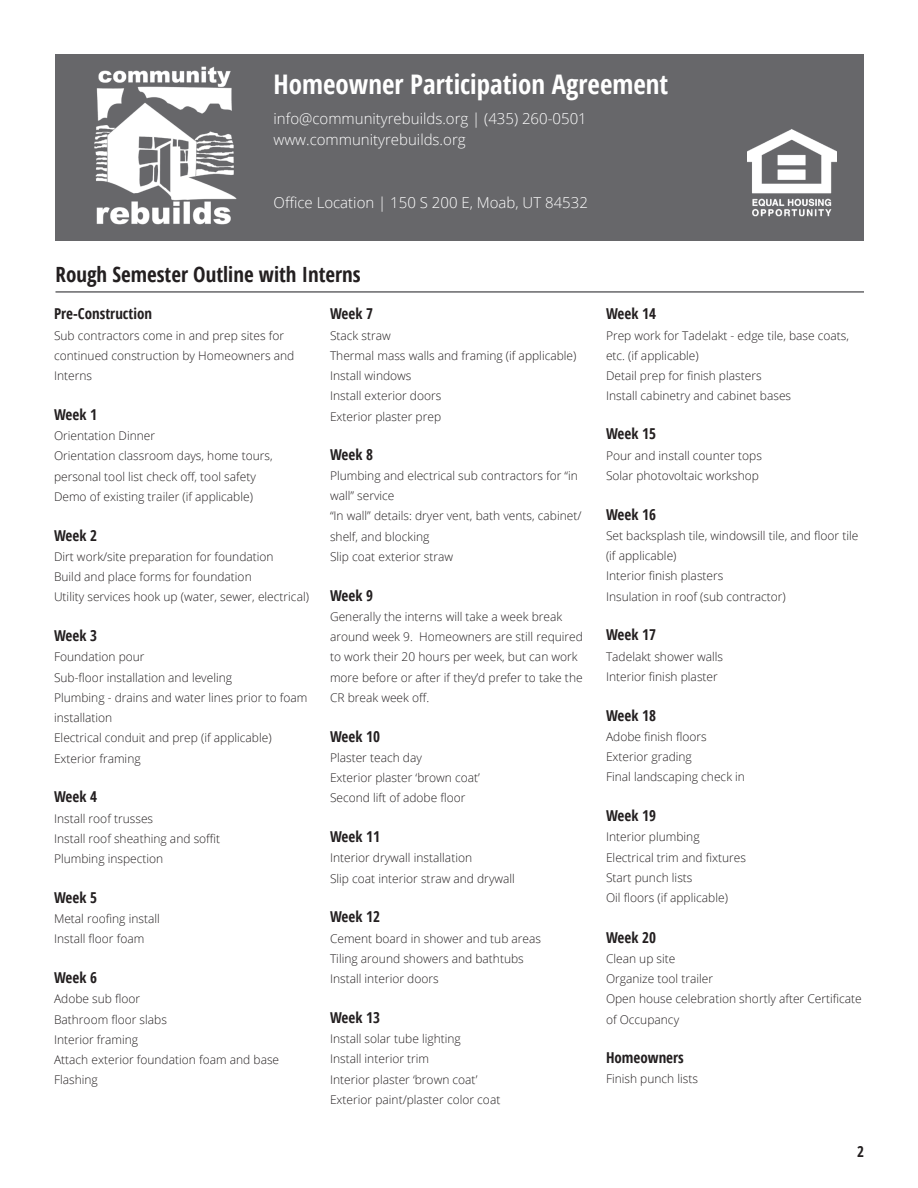
<style>
.page{position:relative;width:918px;height:1188px;background:#fff}
.page>*{position:absolute;margin:0;border:0;box-sizing:border-box;transform-origin:0 0}
.t1{font:700 27px "Open Sans Condensed";color:#fff}
.Headings{font:700 21px "Open Sans Condensed";color:#231f20}
.Sub_Headings{font:700 15px "Open Sans Condensed";color:#231f20}
.t2{font:300 15px/21px "Open Sans";color:#fff}
.Main_Text{font:300 12px/20.2px "Open Sans";color:#231f20}
</style>
<div class="page">
<div style="left:56px;top:55px;width:808px;height:186px;background:#67676a"></div>
<img style="left:747px;top:129px;width:90px;height:88px">
<img style="left:81px;top:54px;width:162px;height:171px">
<hr style="left:56px;top:291px;width:808px;height:2px;background:#67676a">
<h1 class="t1" style="left:274px;top:66px;width:396px">Homeowner Participation Agreement</h1>
<p class="t2" style="left:274px;top:108px;width:315px">info@communityrebuilds.org | (435) 260-0501 www.communityrebuilds.org</p>
<p class="t2" style="left:274px;top:192px;width:316px">Office Location | 150 S 200 E, Moab, UT 84532</p>
<p class="Headings" style="left:56px;top:260px;width:307px">Rough Semester Outline with Interns</p>
<p class="Sub_Headings" style="left:54px;top:303px;width:100px">Pre-Construction</p>
<p class="Main_Text" style="left:54px;top:325px;width:242px">Sub contractors come in and prep sites for continued construction by Homeowners and<br>Interns</p>
<p class="Sub_Headings" style="left:54px;top:404px;width:45px">Week 1</p>
<p class="Main_Text" style="left:54px;top:425px;width:103px">Orientation Dinner</p>
<p class="Main_Text" style="left:54px;top:445px;width:220px">Orientation classroom days, home tours, personal tool list check off, tool safety</p>
<p class="Main_Text" style="left:54px;top:486px;width:201px">Demo of existing trailer (if applicable)</p>
<p class="Sub_Headings" style="left:54px;top:525px;width:45px">Week 2</p>
<p class="Main_Text" style="left:54px;top:546px;width:221px">Dirt work/site preparation for foundation</p>
<p class="Main_Text" style="left:54px;top:566px;width:199px">Build and place forms for foundation</p>
<p class="Main_Text" style="left:54px;top:586px;width:257px">Utility services hook up (water, sewer, electrical)</p>
<p class="Sub_Headings" style="left:54px;top:625px;width:45px">Week 3</p>
<p class="Main_Text" style="left:54px;top:646px;width:92px">Foundation pour</p>
<p class="Main_Text" style="left:54px;top:667px;width:180px">Sub-floor installation and leveling</p>
<p class="Main_Text" style="left:54px;top:687px;width:255px">Plumbing - drains and water lines prior to foam installation</p>
<p class="Main_Text" style="left:54px;top:727px;width:219px">Electrical conduit and prep (if applicable)</p>
<p class="Main_Text" style="left:54px;top:748px;width:88px">Exterior framing</p>
<p class="Sub_Headings" style="left:54px;top:786px;width:45px">Week 4</p>
<p class="Main_Text" style="left:54px;top:808px;width:101px">Install roof trusses</p>
<p class="Main_Text" style="left:54px;top:828px;width:168px">Install roof sheathing and soffit</p>
<p class="Main_Text" style="left:54px;top:848px;width:111px">Plumbing inspection</p>
<p class="Sub_Headings" style="left:54px;top:887px;width:45px">Week 5</p>
<p class="Main_Text" style="left:54px;top:908px;width:107px">Metal roofing install</p>
<p class="Main_Text" style="left:54px;top:928px;width:92px">Install floor foam</p>
<p class="Sub_Headings" style="left:54px;top:967px;width:45px">Week 6</p>
<p class="Main_Text" style="left:54px;top:988px;width:88px">Adobe sub floor</p>
<p class="Main_Text" style="left:54px;top:1009px;width:114px">Bathroom floor slabs</p>
<p class="Main_Text" style="left:54px;top:1029px;width:86px">Interior framing</p>
<p class="Main_Text" style="left:54px;top:1049px;width:227px">Attach exterior foundation foam and base<br>Flashing</p>
<p class="Sub_Headings" style="left:330px;top:303px;width:45px">Week 7</p>
<p class="Main_Text" style="left:330px;top:325px;width:62px">Stack straw</p>
<p class="Main_Text" style="left:330px;top:345px;width:248px">Thermal mass walls and framing (if applicable)</p>
<p class="Main_Text" style="left:330px;top:365px;width:83px">Install windows</p>
<p class="Main_Text" style="left:330px;top:385px;width:113px">Install exterior doors</p>
<p class="Main_Text" style="left:330px;top:406px;width:113px">Exterior plaster prep</p>
<p class="Sub_Headings" style="left:330px;top:444px;width:45px">Week 8</p>
<p class="Main_Text" style="left:330px;top:465px;width:250px">Plumbing and electrical sub contractors for “in wall” service</p>
<p class="Main_Text" style="left:330px;top:505px;width:253px">“In wall” details: dryer vent, bath vents, cabinet/ shelf, and blocking</p>
<p class="Main_Text" style="left:330px;top:546px;width:125px">Slip coat exterior straw</p>
<p class="Sub_Headings" style="left:330px;top:585px;width:45px">Week 9</p>
<p class="Main_Text" style="left:330px;top:606px;width:254px">Generally the interns will take a week break around week 9. Homeowners are still required to work their 20 hours per week, but can work more before or after if they’d prefer to take the CR break week off.</p>
<p class="Sub_Headings" style="left:330px;top:726px;width:52px">Week 10</p>
<p class="Main_Text" style="left:330px;top:747px;width:93px">Plaster teach day</p>
<p class="Main_Text" style="left:330px;top:767px;width:151px">Exterior plaster ‘brown coat’</p>
<p class="Main_Text" style="left:330px;top:787px;width:137px">Second lift of adobe floor</p>
<p class="Sub_Headings" style="left:330px;top:826px;width:52px">Week 11</p>
<p class="Main_Text" style="left:330px;top:847px;width:144px">Interior drywall installation</p>
<p class="Main_Text" style="left:330px;top:868px;width:186px">Slip coat interior straw and drywall</p>
<p class="Sub_Headings" style="left:330px;top:906px;width:52px">Week 12</p>
<p class="Main_Text" style="left:330px;top:928px;width:213px">Cement board in shower and tub areas</p>
<p class="Main_Text" style="left:330px;top:948px;width:195px">Tiling around showers and bathtubs</p>
<p class="Main_Text" style="left:330px;top:968px;width:110px">Install interior doors</p>
<p class="Sub_Headings" style="left:330px;top:1007px;width:52px">Week 13</p>
<p class="Main_Text" style="left:330px;top:1028px;width:132px">Install solar tube lighting</p>
<p class="Main_Text" style="left:330px;top:1048px;width:101px">Install interior trim</p>
<p class="Main_Text" style="left:330px;top:1069px;width:149px">Interior plaster ‘brown coat’</p>
<p class="Main_Text" style="left:330px;top:1089px;width:172px">Exterior paint/plaster color coat</p>
<p class="Sub_Headings" style="left:606px;top:303px;width:52px">Week 14</p>
<p class="Main_Text" style="left:606px;top:325px;width:245px">Prep work for Tadelakt - edge tile, base coats, etc. (if applicable)</p>
<p class="Main_Text" style="left:606px;top:365px;width:157px">Detail prep for finish plasters</p>
<p class="Main_Text" style="left:606px;top:385px;width:187px">Install cabinetry and cabinet bases</p>
<p class="Sub_Headings" style="left:606px;top:423px;width:52px">Week 15</p>
<p class="Main_Text" style="left:606px;top:445px;width:157px">Pour and install counter tops</p>
<p class="Main_Text" style="left:606px;top:465px;width:154px">Solar photovoltaic workshop</p>
<p class="Sub_Headings" style="left:606px;top:504px;width:52px">Week 16</p>
<p class="Main_Text" style="left:606px;top:525px;width:254px">Set backsplash tile, windowsill tile, and floor tile (if applicable)</p>
<p class="Main_Text" style="left:606px;top:565px;width:119px">Interior finish plasters</p>
<p class="Main_Text" style="left:606px;top:586px;width:181px">Insulation in roof (sub contractor)</p>
<p class="Sub_Headings" style="left:606px;top:624px;width:52px">Week 17</p>
<p class="Main_Text" style="left:606px;top:646px;width:119px">Tadelakt shower walls</p>
<p class="Main_Text" style="left:606px;top:666px;width:113px">Interior finish plaster</p>
<p class="Sub_Headings" style="left:606px;top:705px;width:52px">Week 18</p>
<p class="Main_Text" style="left:606px;top:726px;width:102px">Adobe finish floors</p>
<p class="Main_Text" style="left:606px;top:746px;width:87px">Exterior grading</p>
<p class="Main_Text" style="left:606px;top:766px;width:141px">Final landscaping check in</p>
<p class="Sub_Headings" style="left:606px;top:805px;width:52px">Week 19</p>
<p class="Main_Text" style="left:606px;top:826px;width:95px">Interior plumbing</p>
<p class="Main_Text" style="left:606px;top:847px;width:141px">Electrical trim and fixtures</p>
<p class="Main_Text" style="left:606px;top:867px;width:88px">Start punch lists</p>
<p class="Main_Text" style="left:606px;top:887px;width:123px">Oil floors (if applicable)</p>
<p class="Sub_Headings" style="left:606px;top:927px;width:52px">Week 20</p>
<p class="Main_Text" style="left:606px;top:948px;width:71px">Clean up site</p>
<p class="Main_Text" style="left:606px;top:968px;width:109px">Organize tool trailer</p>
<p class="Main_Text" style="left:606px;top:988px;width:257px">Open house celebration shortly after Certificate of Occupancy</p>
<p class="Sub_Headings" style="left:606px;top:1047px;width:79px">Homeowners</p>
<p class="Main_Text" style="left:606px;top:1068px;width:94px">Finish punch lists</p>
<p class="Sub_Headings" style="left:857px;top:1142px;width:8px">2</p>
</div>
